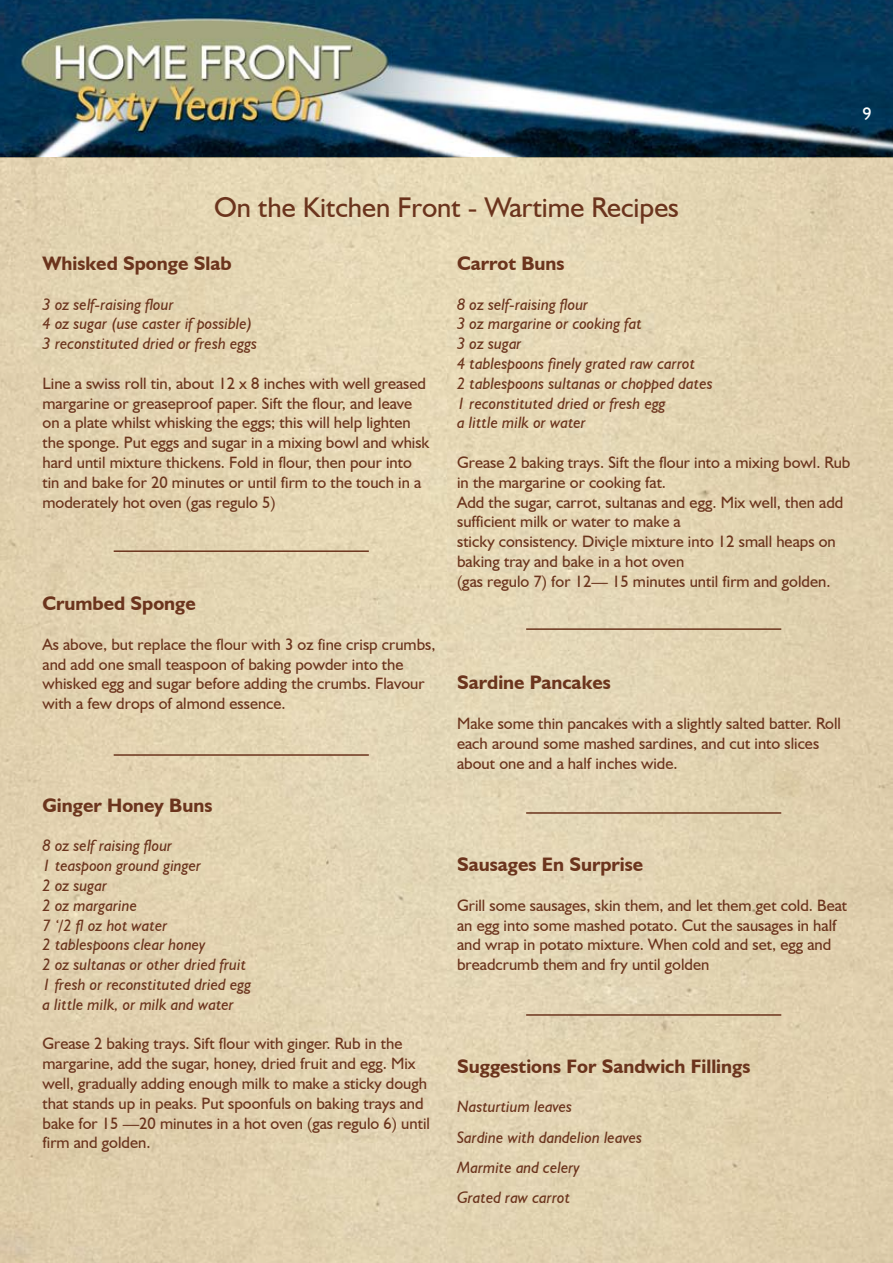
<style>
.page{position:relative;width:893px;height:1263px;background:#fff}
.page>*{position:absolute;margin:0;border:0;box-sizing:border-box;transform-origin:0 0}
.t1{font:28.5px "Humanist 521 BT";color:#6b341d}
.t2{font:700 19.5px "Humanist 521 BT";color:#6b341d}
.t3{font:16.5px/19.8px "Humanist 521 BT";color:#6b341d}
.t4{font:italic 16.5px/19.8px "Humanist 521 BT";color:#6b341d}
</style>
<div class="page">
<img style="left:0;top:0;width:893px;height:1263px">
<hr style="left:114px;top:550px;width:255px;height:2px;background:#6b341d">
<hr style="left:526px;top:628px;width:255px;height:2px;background:#6b341d">
<hr style="left:114px;top:754px;width:255px;height:2px;background:#6b341d">
<hr style="left:526px;top:812px;width:255px;height:2px;background:#6b341d">
<hr style="left:526px;top:1014px;width:255px;height:2px;background:#6b341d">
<h1 class="t1" style="left:214px;top:190px;width:466px">On the Kitchen Front - Wartime Recipes</h1>
<p class="t2" style="left:43px;top:251px;width:191px">Whisked Sponge Slab</p>
<p class="t4" style="left:43px;top:294px;width:216px">3 oz self-raising flour<br>4 oz sugar (use caster if possible)<br>3 reconstituted dried or fresh eggs</p>
<p class="t3" style="left:43px;top:373px;width:389px">Line a swiss roll tin, about 12 x 8 inches with well greased margarine or greaseproof paper. Sift the flour, and leave on a plate whilst whisking the eggs; this will help lighten the sponge. Put eggs and sugar in a mixing bowl and whisk hard until mixture thickens. Fold in flour, then pour into tin and bake for 20 minutes or until firm to the touch in a moderately hot oven (gas regulo 5)</p>
<p class="t2" style="left:457px;top:251px;width:109px">Carrot Buns</p>
<p class="t4" style="left:457px;top:294px;width:257px">8 oz self-raising flour<br>3 oz margarine or cooking fat<br>3 oz sugar<br>4 tablespoons finely grated raw carrot<br>2 tablespoons sultanas or chopped dates<br>1 reconstituted dried or fresh egg<br>a little milk or water</p>
<p class="t3" style="left:457px;top:452px;width:395px">Grease 2 baking trays. Sift the flour into a mixing bowl. Rub in the margarine or cooking fat.<br>Add the sugar, carrot, sultanas and egg. Mix well, then add sufficient milk or water to make a<br>sticky consistency. Diviçle mixture into 12 small heaps on baking tray and bake in a hot oven<br>(gas regulo 7) for 12— 15 minutes until firm and golden.</p>
<p class="t2" style="left:43px;top:591px;width:155px">Crumbed Sponge</p>
<p class="t3" style="left:43px;top:634px;width:395px">As above, but replace the flour with 3 oz fine crisp crumbs, and add one small teaspoon of baking powder into the whisked egg and sugar before adding the crumbs. Flavour with a few drops of almond essence.</p>
<p class="t2" style="left:43px;top:793px;width:171px">Ginger Honey Buns</p>
<p class="t4" style="left:43px;top:836px;width:210px">8 oz self raising flour<br>1 teaspoon ground ginger<br>2 oz sugar<br>2 oz margarine<br>7 ‘/2 fl oz hot water<br>2 tablespoons clear honey<br>2 oz sultanas or other dried fruit<br>1 fresh or reconstituted dried egg a little milk, or milk and water</p>
<p class="t3" style="left:43px;top:1033px;width:389px">Grease 2 baking trays. Sift flour with ginger. Rub in the margarine, add the sugar, honey, dried fruit and egg. Mix well, gradually adding enough milk to make a sticky dough that stands up in peaks. Put spoonfuls on baking trays and bake for 15 —20 minutes in a hot oven (gas regulo 6) until firm and golden.</p>
<p class="t2" style="left:457px;top:671px;width:155px">Sardine Pancakes</p>
<p class="t3" style="left:457px;top:713px;width:385px">Make some thin pancakes with a slightly salted batter. Roll each around some mashed sardines, and cut into slices about one and a half inches wide.</p>
<p class="t2" style="left:457px;top:852px;width:188px">Sausages En Surprise</p>
<p class="t3" style="left:457px;top:895px;width:392px">Grill some sausages, skin them, and let them get cold. Beat an egg into some mashed potato. Cut the sausages in half and wrap in potato mixture. When cold and set, egg and breadcrumb them and fry until golden</p>
<p class="t2" style="left:457px;top:1054px;width:295px">Suggestions For Sandwich Fillings</p>
<p class="t4" style="left:457px;top:1091px;width:187px;line-height:30.3px">Nasturtium leaves<br>Sardine with dandelion leaves<br>Marmite and celery<br>Grated raw carrot</p>
</div>
